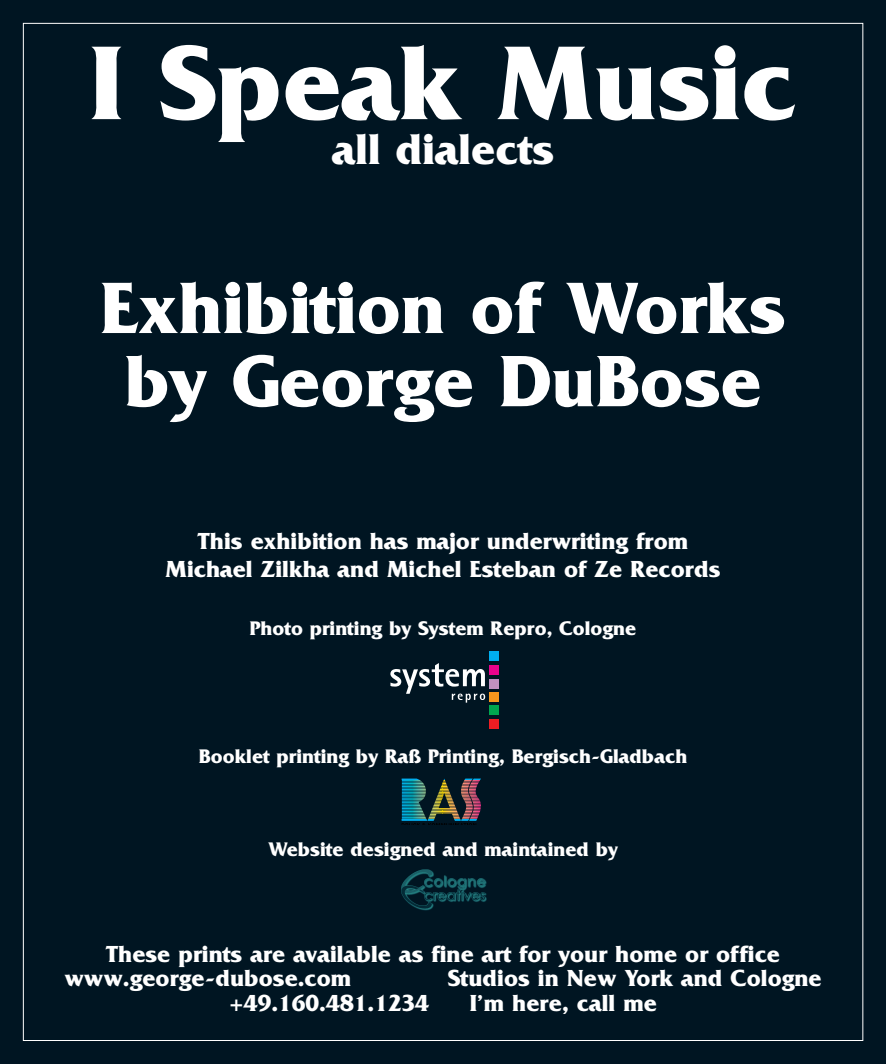
<style>
.page{position:relative;width:886px;height:1064px;background:#fff}
.page>*{position:absolute;margin:0;border:0;box-sizing:border-box;transform-origin:0 0}
.t1{font:700 110px "Friz Quadrata";color:#fff}
.t2{font:700 76.25px/73.1px "Friz Quadrata";color:#fff;text-align:center}
.t3{font:700 45px "Friz Quadrata";color:#fff}
.t4{font:700 24.38px/28.1px "Friz Quadrata";color:#fff;text-align:center}
.t5{font:700 20.62px "Friz Quadrata";color:#fff}
</style>
<div class="page">
<div style="left:0;top:0;width:886px;height:1063px;background:#001522"></div>
<svg style="left:390px;top:663px;width:95px;height:39px"></svg>
<div style="left:489px;top:651px;width:10px;height:10px;background:#00aeef"></div>
<div style="left:489px;top:664px;width:10px;height:10px;background:#ea038c"></div>
<div style="left:489px;top:678px;width:10px;height:10px;background:#c091c1"></div>
<div style="left:489px;top:691px;width:10px;height:10px;background:#f7971d"></div>
<div style="left:489px;top:704px;width:10px;height:10px;background:#00a54f"></div>
<div style="left:489px;top:718px;width:10px;height:10px;background:#ee1d23"></div>
<img style="left:401px;top:778px;width:80px;height:46px">
<img style="left:401px;top:869px;width:86px;height:41px">
<h1 class="t1" style="left:90px;top:45px;width:707px">I Speak Music</h1>
<h3 class="t3" style="left:332px;top:134px;width:223px">all dialects</h3>
<h2 class="t2" style="left:101px;top:278px;width:686px">Exhibition of Works by George DuBose</h2>
<p class="t4" style="left:165px;top:529px;width:556px">This exhibition has major underwriting from<br>Michael Zilkha and Michel Esteban of Ze Records</p>
<p class="t5" style="left:250px;top:620px;width:388px">Photo printing by System Repro, Cologne</p>
<p class="t5" style="left:199px;top:749px;width:490px">Booklet printing by Raß Printing, Bergisch-Gladbach</p>
<p class="t5" style="left:268px;top:841px;width:351px">Website designed and maintained by</p>
<p class="t4" style="left:64px;top:943px;width:717px;line-height:24.4px;text-align:left;text-indent:42px">These prints are available as fine art for your home or office www.george-dubose.com</p>
<p class="t4" style="left:448px;top:966px;width:375px">Studios in New York and Cologne</p>
<p class="t4" style="left:229px;top:990px;width:202px">+49.160.481.1234</p>
<p class="t4" style="left:469px;top:990px;width:189px">I’m here, call me</p>
</div>
